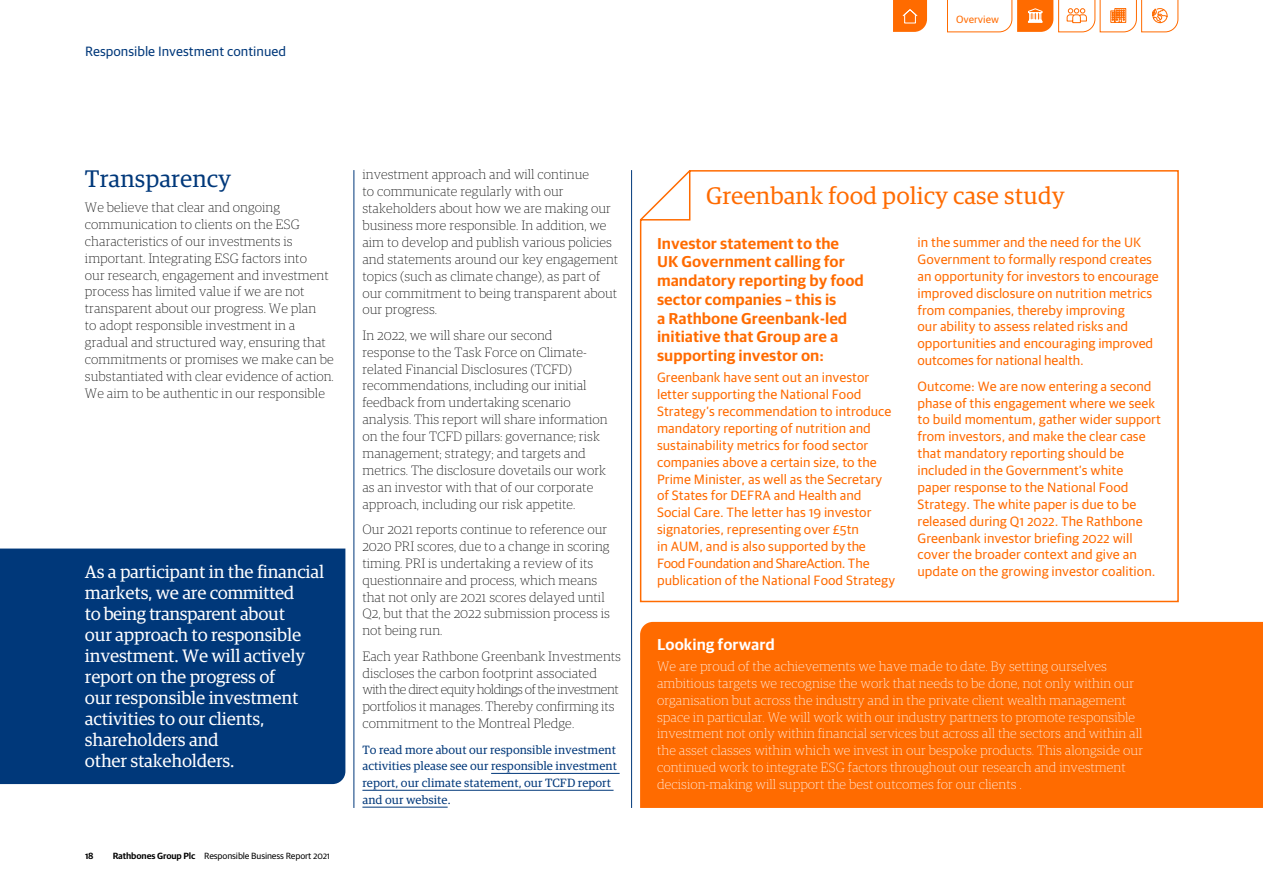
<style>
.page{position:relative;width:1263px;height:893px;background:#fff}
.page>*{position:absolute;margin:0;border:0;box-sizing:border-box;transform-origin:0 0}
.t1{font:24px "Guardian RTB Egyp";color:#ff6b00}
.t2{font:24px "Guardian RTB Egyp";color:#00387a}
.t3{font:18px/21px "Guardian RTB Egyp";letter-spacing:-.015em;color:#fff}
.t4{font:600 15.75px/18.8px "Guardian RTB Sans";color:#ff6b00}
.t5{font:600 15.75px "Guardian RTB Sans";color:#fff}
.t6{font:100 13.5px/16.8px "Guardian RTB Egyp";color:#000}
.t7{font:13.5px/16.8px "Guardian RTB Sans";color:#ff6b00}
.t8{font:100 13.5px/16.8px "Guardian RTB Egyp";color:#fff}
.t9{font:13.5px "Guardian RTB Sans";color:#00387a}
.t10{font:12px/16.8px "Guardian RTB Egyp";color:#00387a}
.t11{font:10.5px "Guardian RTB Sans";color:#ff6b00}
.t12{font:9px "Guardian RTB Sans";letter-spacing:-.015em;color:#000}
.t13{font:600 9px "Guardian RTB Sans";color:#000}
.s1{font-weight:600}
</style>
<div class="page">
<hr style="left:354px;top:170px;width:1px;height:638px;background:#00387a">
<hr style="left:631px;top:170px;width:1px;height:638px;background:#00387a">
<hr style="left:491px;top:773px;width:129px;height:1px;background:#00387a">
<hr style="left:362px;top:790px;width:251px;height:1px;background:#00387a">
<hr style="left:362px;top:807px;width:86px;height:1px;background:#00387a">
<svg style="left:639px;top:170px;width:540px;height:433px"></svg>
<div style="left:0;top:549px;width:345px;height:235px;background:#00387a"></div>
<div style="left:640px;top:622px;width:623px;height:186px;background:#ff6b00"></div>
<svg style="left:893px;top:0;width:34px;height:32px"></svg>
<svg style="left:947px;top:0;width:232px;height:33px"></svg>
<p class="t9" style="left:85px;top:42px;width:202px">Responsible Investment continued</p>
<p class="t11" style="left:956px;top:12px;width:45px">Overview</p>
<p class="t6" style="left:362px;top:166px;width:257px">investment approach and will continue<br>to communicate regularly with our stakeholders about how we are making our business more responsible. In addition, we aim to develop and publish various policies and statements around our key engagement topics (such as climate change), as part of our commitment to being transparent about our progress.</p>
<p class="t6" style="left:362px;top:326px;width:247px">In 2022, we will share our second response to the Task Force on Climate&shy;related Financial Disclosures (TCFD) recommendations, including our initial feedback from undertaking scenario analysis. This report will share information on the four TCFD pillars: governance; risk management; strategy; and targets and metrics. The disclosure dovetails our work as an investor with that of our corporate approach, including our risk appetite.</p>
<p class="t6" style="left:362px;top:520px;width:249px">Our 2021 reports continue to reference our 2020 PRI scores, due to a change in scoring timing. PRI is undertaking a review of its questionnaire and process, which means that not only are 2021 scores delayed until Q2, but that the 2022 submission process is not being run.</p>
<p class="t6" style="left:362px;top:647px;width:260px">Each year Rathbone Greenbank Investments discloses the carbon footprint associated with the direct equity holdings of the investment portfolios it manages. Thereby confirming its commitment to the Montreal Pledge.</p>
<p class="t10" style="left:362px;top:740px;width:256px">To read more about our responsible investment activities please see our responsible investment report, our climate statement, our TCFD report and our website.</p>
<h1 class="t2" style="left:85px;top:162px;width:148px">Transparency</h1>
<p class="t6" style="left:85px;top:198px;width:250px">We believe that clear and ongoing communication to clients on the ESG characteristics of our investments is important. Integrating ESG factors into<br>our research, engagement and investment process has limited value if we are not transparent about our progress. We plan<br>to adopt responsible investment in a gradual and structured way, ensuring that commitments or promises we make can be substantiated with clear evidence of action.<br>We aim to be authentic in our responsible</p>
<h1 class="t1" style="left:706px;top:179px;width:360px">Greenbank food policy case study</h1>
<p class="t7" style="left:917px;top:233px;width:243px">in the summer and the need for the UK Government to formally respond creates an opportunity for investors to encourage improved disclosure on nutrition metrics from companies, thereby improving<br>our ability to assess related risks and opportunities and encouraging improved outcomes for national health.</p>
<p class="t7" style="left:917px;top:376px;width:245px">Outcome: We are now entering a second phase of this engagement where we seek to build momentum, gather wider support from investors, and make the clear case that mandatory reporting should be included in the Government’s white<br>paper response to the National Food Strategy. The white paper is due to be released during Q1 2022. The Rathbone Greenbank investor briefing 2022 will cover the broader context and give an</p>
<p class="t4" style="left:657px;top:233px;width:208px">Investor statement to the<br>UK Government calling for mandatory reporting by food sector companies – this is<br>a Rathbone Greenbank-led initiative that Group are a supporting investor on:</p>
<p class="t7" style="left:657px;top:368px;width:239px">Greenbank have sent out an investor letter supporting the National Food Strategy’s recommendation to introduce mandatory reporting of nutrition and sustainability metrics for food sector companies above a certain size, to the Prime Minister, as well as the Secretary of States for DEFRA and Health and Social Care. The letter has 19 investor signatories, representing over £5tn<br>in AUM, and is also supported by the Food Foundation and ShareAction. The publication of the National Food Strategy</p>
<h2 class="t3" style="left:85px;top:560px;width:241px">As a participant in the financial</h2>
<p class="t7" style="left:917px;top:562px;width:239px">update on the growing investor coalition.</p>
<h2 class="t3" style="left:85px;top:581px;width:222px">markets, we are committed to being transparent about our approach to responsible investment. We will actively report on the progress of our responsible investment activities to our clients, shareholders and<br>other stakeholders.</h2>
<p class="t5" style="left:657px;top:633px;width:119px">Looking forward</p>
<p class="t8" style="left:657px;top:657px;width:487px">We are proud of the achievements we have made to date. By setting ourselves ambitious targets we recognise the work that needs to be done, not only within our organisation but across the industry and in the private client wealth management space in particular. We will work with our industry partners to promote responsible investment not only within financial services but across all the sectors and within all the asset classes within which we invest in our bespoke products. This alongside our continued work to integrate ESG factors throughout our research and investment decision-making will support the best outcomes for our clients .</p>
<p class="t13" style="left:85px;top:849px;width:10px">18</p>
<p class="t12" style="left:113px;top:849px;width:219px"><span class="s1">Rathbones Group Plc</span> Responsible Business Report 2021</p>
</div>
